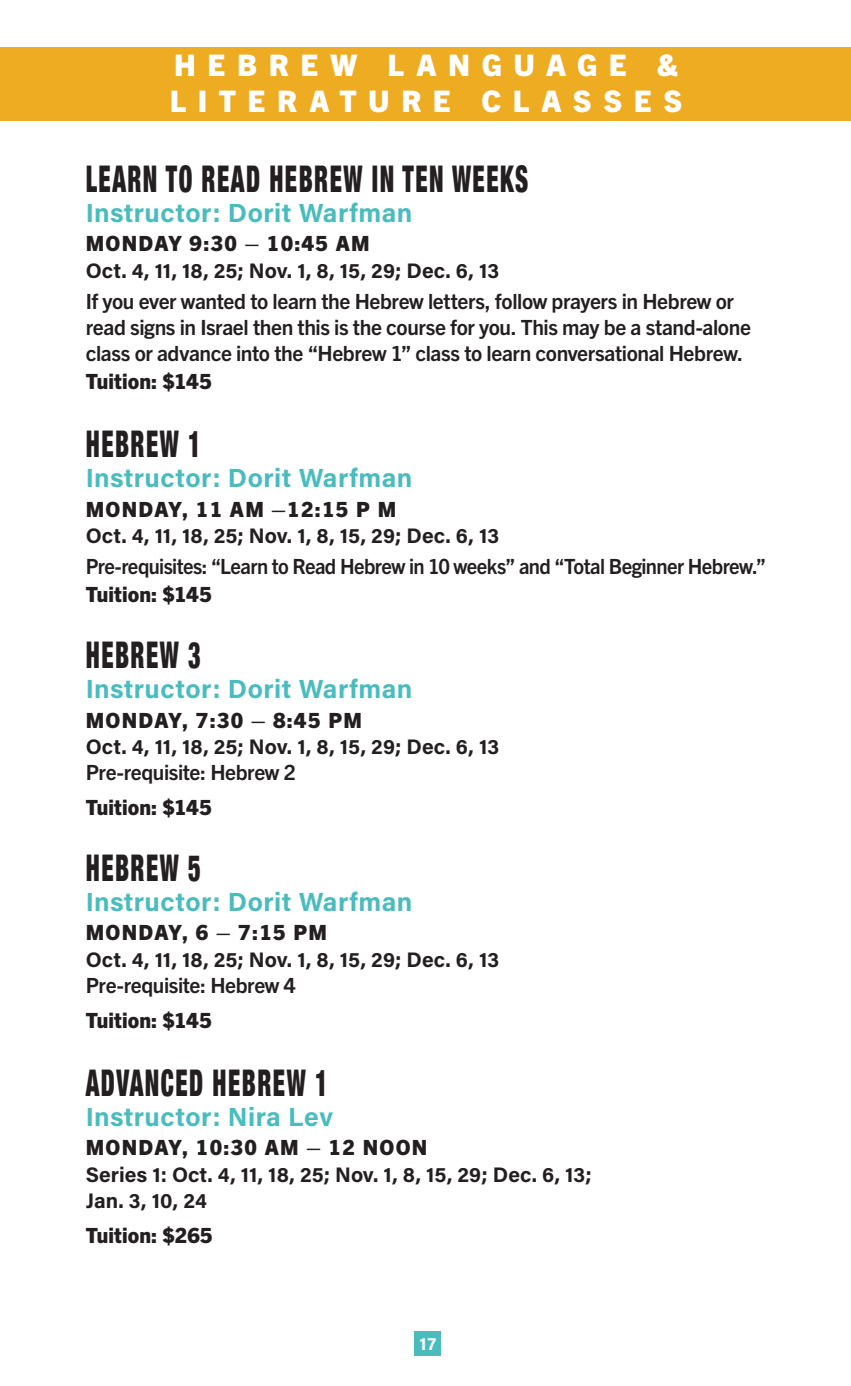
<style>
.page{position:relative;width:851px;height:1386px;background:#fff}
.page>*{position:absolute;margin:0;border:0;box-sizing:border-box;transform-origin:0 0}
.t1{font:900 condensed 36.75px "Helvetica Neue";letter-spacing:.06em;color:#231f20;scale:.67 1}
.t2{font:800 29.75px/35.7px "Trade Gothic Next LT Pro";letter-spacing:.39em;color:#fff}
.t3{font:700 26.25px "Acumin Pro";letter-spacing:.015em;color:#4abcbd}
.Hebrew_section_Space{font:700 21px/26.2px "Trade Gothic Next LT Pro";letter-spacing:-.02em;color:#231f20}
.Space_after_series_b{font:700 21px "Acumin Pro";color:#231f20}
.Space_after_series_b-2{font:800 21px "Trade Gothic Next LT Pro";letter-spacing:.06em;color:#231f20}
.Hebrew_section_Space-2{font:700 21px "Trade Gothic Next LT Pro";letter-spacing:-.02em;color:#231f20;scale:.96 1}
.Space_after_series_b-3{font:800 21px "Trade Gothic Next LT Pro";letter-spacing:.015em;color:#231f20}
.Hebrew_section_Space-3{font:700 21px "Acumin Pro";color:#231f20}
.After_Instructors{font:700 17.85px "Acumin Pro";color:#fff}
</style>
<div class="page">
<div style="left:414px;top:1331px;width:27px;height:24px;background:#4abcbd"></div>
<div style="left:0;top:47px;width:850px;height:74px;background:#edac22"></div>
<p class="t2" style="left:170px;top:46px;width:513px">HEBREW LANGUAGE &amp;<br>LITERATURE CLASSES</p>
<p class="t1" style="left:86px;top:148px;width:662px">LEARN TO READ HEBREW IN TEN WEEKS</p>
<p class="t3" style="left:86px;top:194px;width:328px">Instructor: Dorit Warfman</p>
<p class="Space_after_series_b-2" style="left:86px;top:229px;width:285px">MONDAY 9:30 – 10:45 AM</p>
<p class="Space_after_series_b" style="left:86px;top:255px;width:415px">Oct. 4, 11, 18, 25; Nov. 1, 8, 15, 29; Dec. 6, 13</p>
<p class="Hebrew_section_Space" style="left:86px;top:287px;width:666px">If you ever wanted to learn the Hebrew letters, follow prayers in Hebrew or read signs in Israel then this is the course for you. This may be a stand-alone class or advance into the “Hebrew 1” class to learn conversational Hebrew.</p>
<p class="Space_after_series_b-3" style="left:86px;top:367px;width:128px">Tuition: $145</p>
<p class="t1" style="left:86px;top:414px;width:173px">HEBREW 1</p>
<p class="t3" style="left:86px;top:459px;width:328px">Instructor: Dorit Warfman</p>
<p class="Space_after_series_b-2" style="left:86px;top:494px;width:312px">MONDAY, 11 AM –12:15 P M</p>
<p class="Space_after_series_b" style="left:86px;top:521px;width:415px">Oct. 4, 11, 18, 25; Nov. 1, 8, 15, 29; Dec. 6, 13</p>
<p class="Hebrew_section_Space-2" style="left:86px;top:552px;width:710px">Pre-requisites: “Learn to Read Hebrew in 10 weeks” and “Total Beginner Hebrew.”</p>
<p class="Space_after_series_b-3" style="left:86px;top:580px;width:128px">Tuition: $145</p>
<p class="t1" style="left:86px;top:625px;width:173px">HEBREW 3</p>
<p class="t3" style="left:86px;top:670px;width:328px">Instructor: Dorit Warfman</p>
<p class="Space_after_series_b-2" style="left:86px;top:705px;width:278px">MONDAY, 7:30 – 8:45 PM</p>
<p class="Space_after_series_b" style="left:86px;top:732px;width:415px">Oct. 4, 11, 18, 25; Nov. 1, 8, 15, 29; Dec. 6, 13</p>
<p class="Hebrew_section_Space" style="left:86px;top:758px;width:211px">Pre-requisite: Hebrew 2</p>
<p class="Space_after_series_b-3" style="left:86px;top:793px;width:128px">Tuition: $145</p>
<p class="t1" style="left:86px;top:838px;width:173px">HEBREW 5</p>
<p class="t3" style="left:86px;top:883px;width:328px">Instructor: Dorit Warfman</p>
<p class="Space_after_series_b-2" style="left:86px;top:918px;width:243px">MONDAY, 6 – 7:15 PM</p>
<p class="Space_after_series_b" style="left:86px;top:945px;width:415px">Oct. 4, 11, 18, 25; Nov. 1, 8, 15, 29; Dec. 6, 13</p>
<p class="Hebrew_section_Space" style="left:86px;top:971px;width:211px">Pre-requisite: Hebrew 4</p>
<p class="Space_after_series_b-3" style="left:86px;top:1005px;width:128px">Tuition: $145</p>
<p class="t1" style="left:86px;top:1052px;width:362px">ADVANCED HEBREW 1</p>
<p class="t3" style="left:86px;top:1098px;width:249px">Instructor: Nira Lev</p>
<p class="Space_after_series_b-2" style="left:86px;top:1133px;width:343px">MONDAY, 10:30 AM – 12 NOON</p>
<p class="Space_after_series_b" style="left:86px;top:1159px;width:507px">Series 1: Oct. 4, 11, 18, 25; Nov. 1, 8, 15, 29; Dec. 6, 13;</p>
<p class="Hebrew_section_Space-3" style="left:86px;top:1186px;width:123px">Jan. 3, 10, 24</p>
<p class="Space_after_series_b-3" style="left:86px;top:1220px;width:128px">Tuition: $265</p>
<p class="After_Instructors" style="left:419px;top:1331px;width:18px">17</p>
</div>
